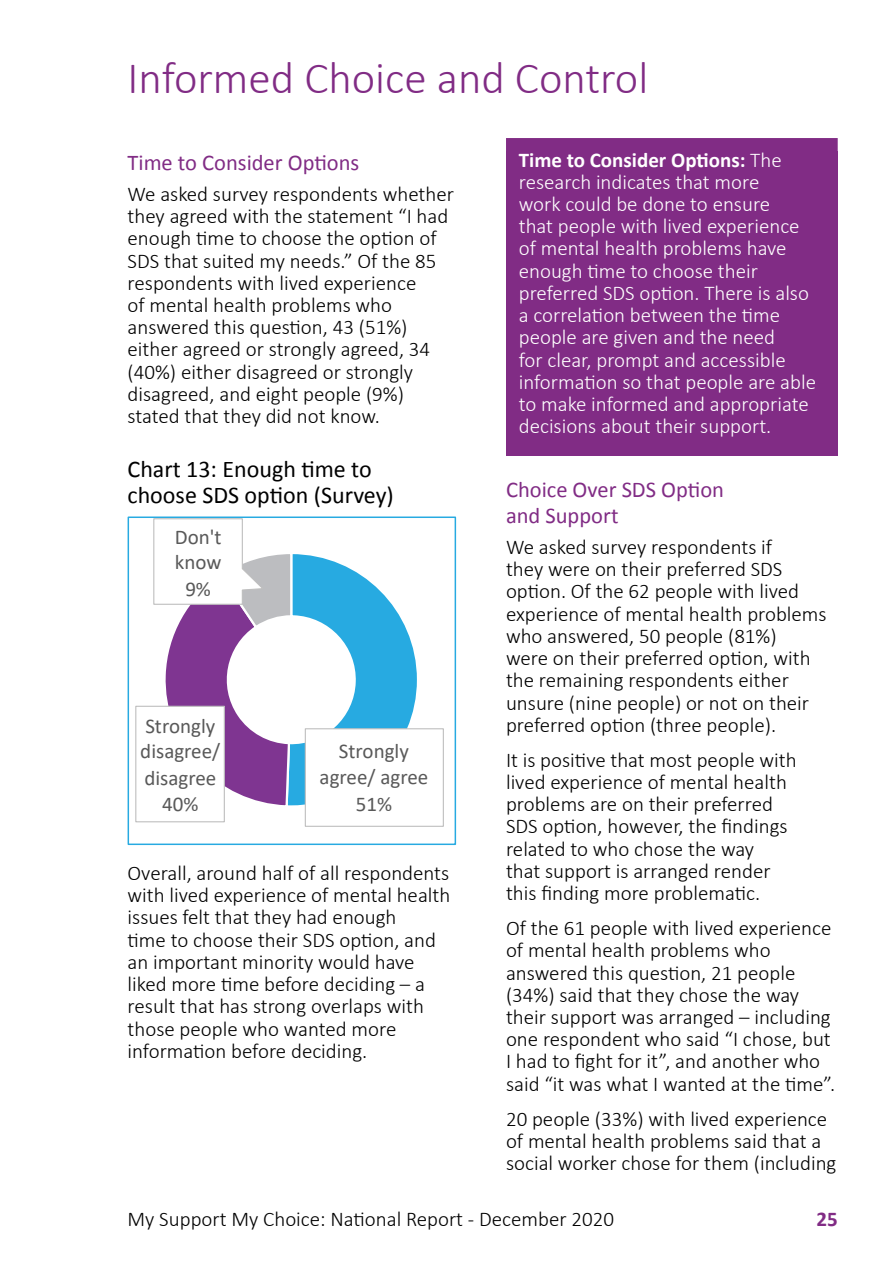
<style>
.page{position:relative;width:893px;height:1263px;background:#fff}
.page>*{position:absolute;margin:0;border:0;box-sizing:border-box;transform-origin:0 0}
.t1{font:300 45px "Calibri";color:#812c85}
.t2{font:24px/25.3px "Calibri";color:#000}
.t3{font:22.5px/25.8px "Calibri";color:#812c85}
.t4{font:300 21px/22.2px "Calibri";color:#000}
.t5{font:300 21px/22.2px "Calibri";color:#fff}
.t6{font:21px/26.2px "Calibri";color:#595959;text-align:center}
.t7{font:700 21px "Calibri";color:#812c85}
.s1{font-weight:700}
</style>
<div class="page">
<svg style="left:135px;top:519px;width:309px;height:308px"></svg>
<div style="left:128px;top:516px;width:328px;height:329px;border:2px solid #27aae1"></div>
<div style="left:506px;top:151px;width:332px;height:304px;background:#812c85"></div>
<div style="left:506px;top:138px;width:332px;height:29px;background:#812c85"></div>
<h1 class="t1" style="left:128px;top:50px;width:522px">Informed Choice and Control</h1>
<p class="t3" style="left:128px;top:150px;width:233px">Time to Consider Options</p>
<p class="t4" style="left:128px;top:182px;width:328px">We asked survey respondents whether they agreed with the statement “I had enough time to choose the option of SDS that suited my needs.” Of the 85 respondents with lived experience<br>of mental health problems who answered this question, 43 (51%) either agreed or strongly agreed, 34 (40%) either disagreed or strongly disagreed, and eight people (9%) stated that they did not know.</p>
<p class="t2" style="left:128px;top:457px;width:268px">Chart 13: Enough time to choose SDS option (Survey)</p>
<p class="t6" style="left:175px;top:523px;width:48px">Don't know<br>9%</p>
<p class="t6" style="left:140px;top:712px;width:82px">Strongly disagree/ disagree<br>40%</p>
<p class="t6" style="left:320px;top:737px;width:110px">Strongly agree/ agree<br>51%</p>
<p class="t4" style="left:128px;top:861px;width:324px">Overall, around half of all respondents with lived experience of mental health issues felt that they had enough<br>time to choose their SDS option, and an important minority would have liked more time before deciding – a result that has strong overlaps with those people who wanted more information before deciding.</p>
<p class="t5" style="left:519px;top:147px;width:299px"><span class="s1">Time to Consider Options:</span> The research indicates that more<br>work could be done to ensure<br>that people with lived experience of mental health problems have enough time to choose their preferred SDS option. There is also a correlation between the time people are given and the need<br>for clear, prompt and accessible information so that people are able to make informed and appropriate decisions about their support.</p>
<p class="t3" style="left:506px;top:477px;width:220px">Choice Over SDS Option and Support</p>
<p class="t4" style="left:506px;top:535px;width:322px">We asked survey respondents if<br>they were on their preferred SDS option. Of the 62 people with lived experience of mental health problems who answered, 50 people (81%)<br>were on their preferred option, with the remaining respondents either unsure (nine people) or not on their preferred option (three people).</p>
<p class="t4" style="left:506px;top:748px;width:292px">It is positive that most people with lived experience of mental health problems are on their preferred<br>SDS option, however, the findings related to who chose the way<br>that support is arranged render this finding more problematic.</p>
<p class="t4" style="left:506px;top:916px;width:331px">Of the 61 people with lived experience of mental health problems who answered this question, 21 people (34%) said that they chose the way their support was arranged – including one respondent who said “I chose, but I had to fight for it”, and another who said “it was what I wanted at the time”.</p>
<p class="t4" style="left:506px;top:1106px;width:332px">20 people (33%) with lived experience of mental health problems said that a social worker chose for them (including</p>
<p class="t4" style="left:128px;top:1207px;width:488px">My Support My Choice: National Report - December 2020</p>
<p class="t7" style="left:816px;top:1206px;width:23px">25</p>
</div>
